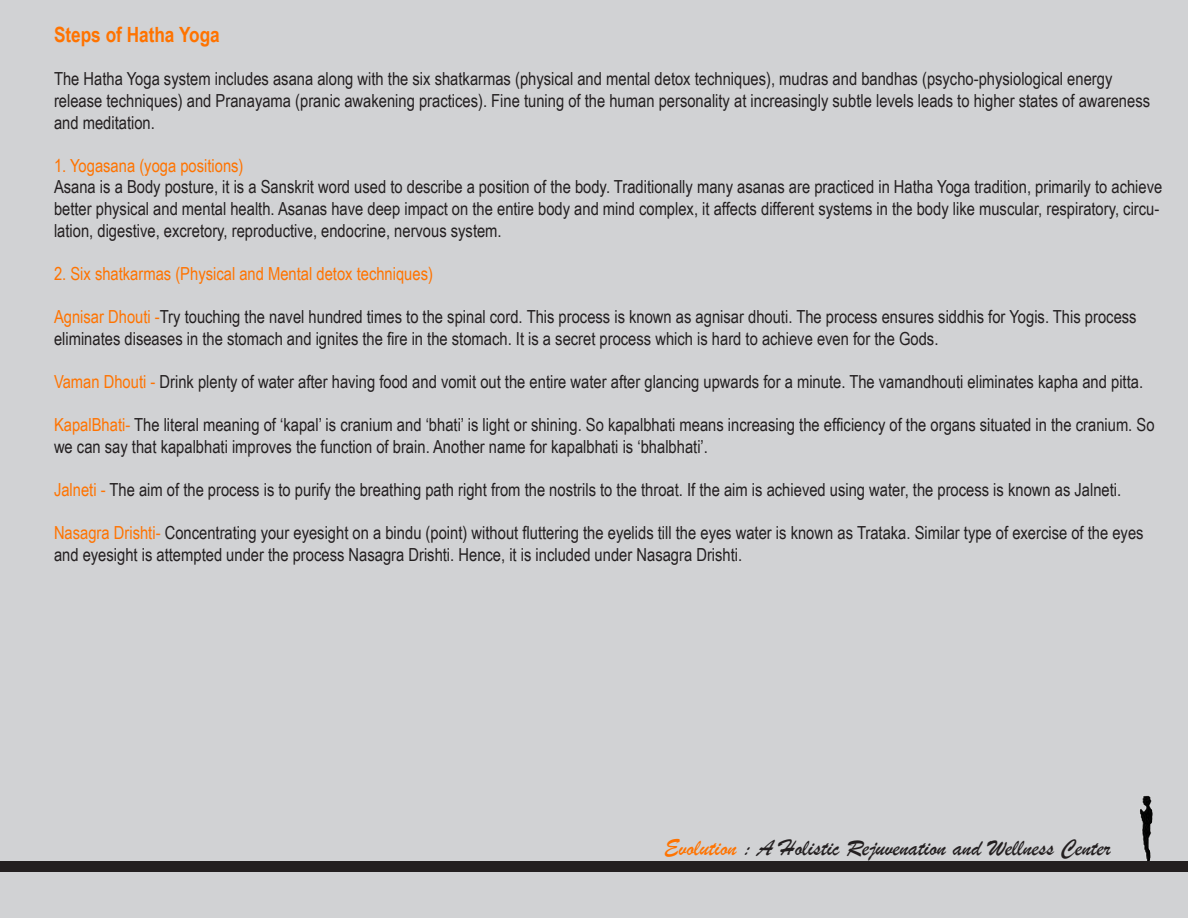
<style>
.page{position:relative;width:1188px;height:918px;background:#d1d2d4}
.page>*{position:absolute;margin:0;border:0;box-sizing:border-box;transform-origin:0 0}
.t1{font:24px "Brush Script";color:#231f20}
.t2{font:700 21px "Arial Narrow";color:#ff7300}
.t3{font:18px/21.6px "Arial Narrow";color:#231f20}
.t4{font:18px "Arial Narrow";color:#ff7300}
.s1{color:#ff7300}
</style>
<div class="page">
<div style="left:0;top:861px;width:1188px;height:11px;background:#231f20"></div>
<img style="left:1140px;top:796px;width:13px;height:65px">
<p class="t2" style="left:54px;top:19px;width:167px">Steps of Hatha Yoga</p>
<p class="t3" style="left:54px;top:68px;width:1098px">The Hatha Yoga system includes asana along with the six shatkarmas (physical and mental detox techniques), mudras and bandhas (psycho-physiological energy release techniques) and Pranayama (pranic awakening practices). Fine tuning of the human personality at increasingly subtle levels leads to higher states of awareness and meditation.</p>
<p class="t4" style="left:54px;top:152px;width:191px">1. Yogasana (yoga positions)</p>
<p class="t3" style="left:54px;top:176px;width:1110px">Asana is a Body posture, it is a Sanskrit word used to describe a position of the body. Traditionally many asanas are practiced in Hatha Yoga tradition, primarily to achieve better physical and mental health. Asanas have deep impact on the entire body and mind complex, it affects different systems in the body like muscular, respiratory, circu&shy;lation, digestive, excretory, reproductive, endocrine, nervous system.</p>
<p class="t4" style="left:54px;top:260px;width:381px">2. Six shatkarmas (Physical and Mental detox techniques)</p>
<p class="t3" style="left:54px;top:305px;width:1084px"><span class="s1">Agnisar Dhouti -</span>Try touching the navel hundred times to the spinal cord. This process is known as agnisar dhouti. The process ensures siddhis for Yogis. This process eliminates diseases in the stomach and ignites the fire in the stomach. It is a secret process which is hard to achieve even for the Gods.</p>
<p class="t3" style="left:54px;top:370px;width:1091px"><span class="s1">Vaman Dhouti -</span> Drink plenty of water after having food and vomit out the entire water after glancing upwards for a minute. The vamandhouti eliminates kapha and pitta.</p>
<p class="t3" style="left:54px;top:413px;width:1102px"><span class="s1">KapalBhati-</span> The literal meaning of ‘kapal’ is cranium and ‘bhati’ is light or shining. So kapalbhati means increasing the efficiency of the organs situated in the cranium. So we can say that kapalbhati improves the function of brain. Another name for kapalbhati is ‘bhalbhati’.</p>
<p class="t3" style="left:54px;top:478px;width:1069px"><span class="s1">Jalneti -</span> The aim of the process is to purify the breathing path right from the nostrils to the throat. If the aim is achieved using water, the process is known as Jalneti.</p>
<p class="t3" style="left:54px;top:521px;width:1091px"><span class="s1">Nasagra Drishti-</span> Concentrating your eyesight on a bindu (point) without fluttering the eyelids till the eyes water is known as Trataka. Similar type of exercise of the eyes and eyesight is attempted under the process Nasagra Drishti. Hence, it is included under Nasagra Drishti.</p>
<p class="t1" style="left:664px;top:833px;width:448px"><span class="s1">Evolution</span> : A Holistic Rejuvenation and Wellness Center</p>
</div>
